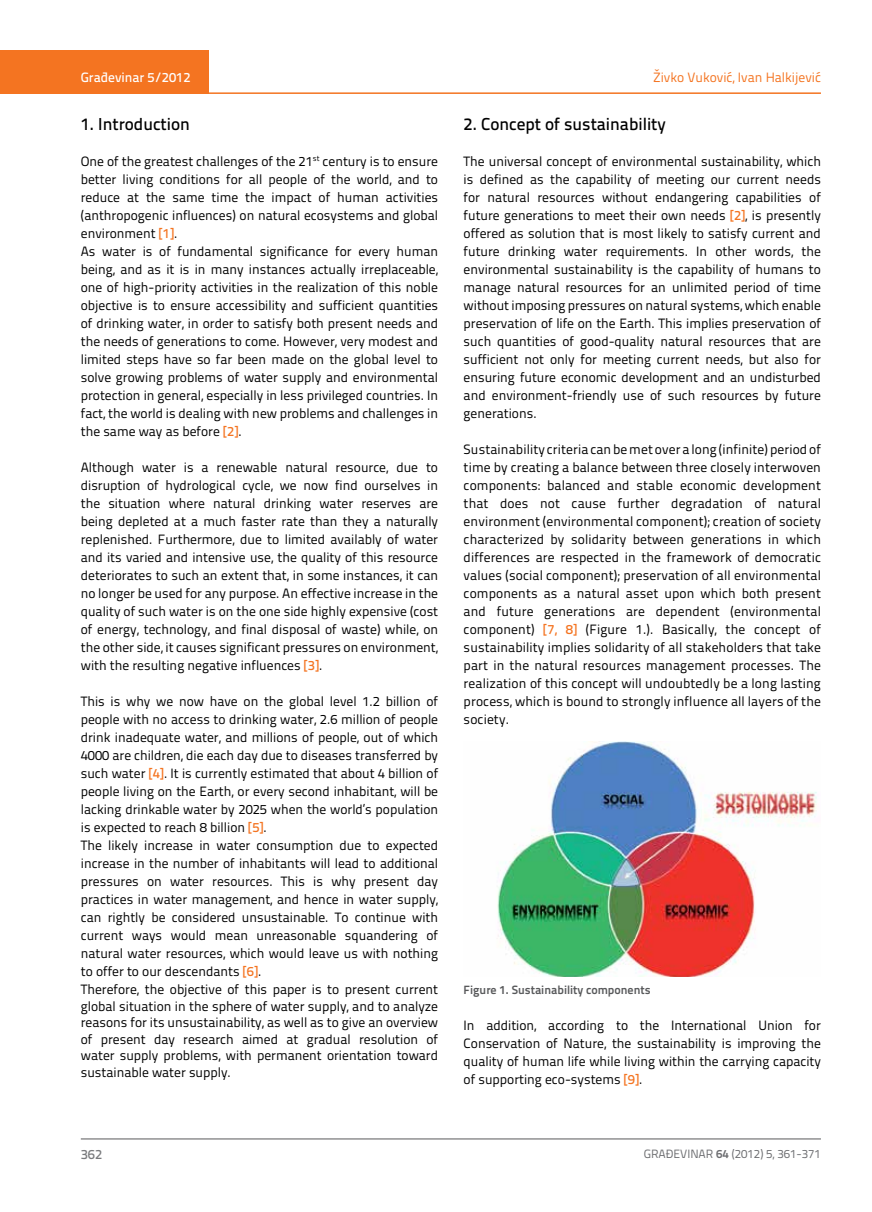
<style>
.page{position:relative;width:872px;height:1212px;background:#fff}
.page>*{position:absolute;margin:0;border:0;box-sizing:border-box;transform-origin:0 0}
.t1{font:500 17.25px "Titillium Text 22 L";color:#000}
.t2{font:13.5px/18px "Titillium Text 22 L";color:#000;text-align:justify}
.t3{font:13.5px "Titillium Text 22 L";color:#f47421}
.t4{font:500 13.5px "Titillium Text 22 L";color:#fff}
.t5{font:500 13.5px "Titillium Text 22 L";color:#797a7d}
.t6{font:700 12px "Titillium Text 22 L";color:#58595b}
.t7{font:12px "Titillium Text 22 L";color:#6d6e71}
.s1{font-weight:500;color:#f47421}
.s2{font-weight:700}
</style>
<div class="page">
<div style="left:0;top:50px;width:208px;height:44px;background:#f47421"></div>
<hr style="left:0;top:92px;width:821px;height:2px;background:#f47421">
<hr style="left:81px;top:1139px;width:740px;height:1px;background:#58595b">
<img style="left:497px;top:742px;width:320px;height:235px">
<p class="t4" style="left:81px;top:67px;width:111px">Građevinar 5/2012</p>
<p class="t1" style="left:81px;top:110px;width:111px">1. Introduction</p>
<p class="t2" style="left:81px;top:151px;width:359px;text-align:left">One of the greatest challenges of the 21<sup>st</sup> century is to ensure better living conditions for all people of the world, and to reduce at the same time the impact of human activities (anthropogenic influences) on natural ecosystems and global environment <span class="s1">[1]</span>.<br>As water is of fundamental significance for every human being, and as it is in many instances actually irreplaceable, one of high-priority activities in the realization of this noble objective is to ensure accessibility and sufficient quantities of drinking water, in order to satisfy both present needs and the needs of generations to come. However, very modest and limited steps have so far been made on the global level to solve growing problems of water supply and environmental protection in general, especially in less privileged countries. In fact, the world is dealing with new problems and challenges in the same way as before <span class="s1">[2]</span>.</p>
<p class="t2" style="left:81px;top:457px;width:359px">Although water is a renewable natural resource, due to disruption of hydrological cycle, we now find ourselves in the situation where natural drinking water reserves are being depleted at a much faster rate than they a naturally replenished. Furthermore, due to limited availably of water and its varied and intensive use, the quality of this resource deteriorates to such an extent that, in some instances, it can no longer be used for any purpose. An effective increase in the quality of such water is on the one side highly expensive (cost of energy, technology, and final disposal of waste) while, on the other side, it causes significant pressures on environment, with the resulting negative influences <span class="s1">[3]</span>.</p>
<p class="t2" style="left:81px;top:691px;width:359px;text-align:left">This is why we now have on the global level 1.2 billion of people with no access to drinking water, 2.6 million of people drink inadequate water, and millions of people, out of which 4000 are children, die each day due to diseases transferred by such water <span class="s1">[4]</span>. It is currently estimated that about 4 billion of people living on the Earth, or every second inhabitant, will be lacking drinkable water by 2025 when the world’s population is expected to reach 8 billion <span class="s1">[5]</span>.<br>The likely increase in water consumption due to expected increase in the number of inhabitants will lead to additional pressures on water resources. This is why present day practices in water management, and hence in water supply, can rightly be considered unsustainable. To continue with current ways would mean unreasonable squandering of natural water resources, which would leave us with nothing to offer to our descendants <span class="s1">[6]</span>.<br>Therefore, the objective of this paper is to present current</p>
<p class="t2" style="left:81px;top:997px;width:359px;line-height:16.5px">global situation in the sphere of water supply, and to analyze reasons for its unsustainability, as well as to give an overview of present day research aimed at gradual resolution of water supply problems, with permanent orientation toward sustainable water supply.</p>
<p class="t3" style="left:653px;top:68px;width:169px">Živko Vuković, Ivan Halkijević</p>
<p class="t1" style="left:463px;top:110px;width:204px">2. Concept of sustainability</p>
<p class="t2" style="left:463px;top:151px;width:359px">The universal concept of environmental sustainability, which is defined as the capability of meeting our current needs for natural resources without endangering capabilities of future generations to meet their own needs <span class="s1">[2]</span>, is presently offered as solution that is most likely to satisfy current and future drinking water requirements. In other words, the environmental sustainability is the capability of humans to manage natural resources for an unlimited period of time without imposing pressures on natural systems, which enable preservation of life on the Earth. This implies preservation of such quantities of good-quality natural resources that are sufficient not only for meeting current needs, but also for ensuring future economic development and an undisturbed and environment-friendly use of such resources by future generations.</p>
<p class="t2" style="left:463px;top:439px;width:359px">Sustainability criteria can be met over a long (infinite) period of time by creating a balance between three closely interwoven components: balanced and stable economic development that does not cause further degradation of natural environment (environmental component); creation of society characterized by solidarity between generations in which differences are respected in the framework of democratic values (social component); preservation of all environmental components as a natural asset upon which both present and future generations are dependent (environmental component) <span class="s1">[7, 8]</span> (Figure 1.). Basically, the concept of sustainability implies solidarity of all stakeholders that take part in the natural resources management processes. The realization of this concept will undoubtedly be a long lasting process, which is bound to strongly influence all layers of the society.</p>
<p class="t6" style="left:463px;top:981px;width:188px">Figure 1. Sustainability components</p>
<p class="t2" style="left:463px;top:1016px;width:359px">In addition, according to the International Union for Conservation of Nature, the sustainability is improving the quality of human life while living within the carrying capacity of supporting eco-systems <span class="s1">[9]</span>.</p>
<p class="t5" style="left:81px;top:1144px;width:23px">362</p>
<p class="t7" style="left:643px;top:1144px;width:179px">GRAĐEVINAR <span class="s2">64</span> (2012) 5, 361-371</p>
</div>
